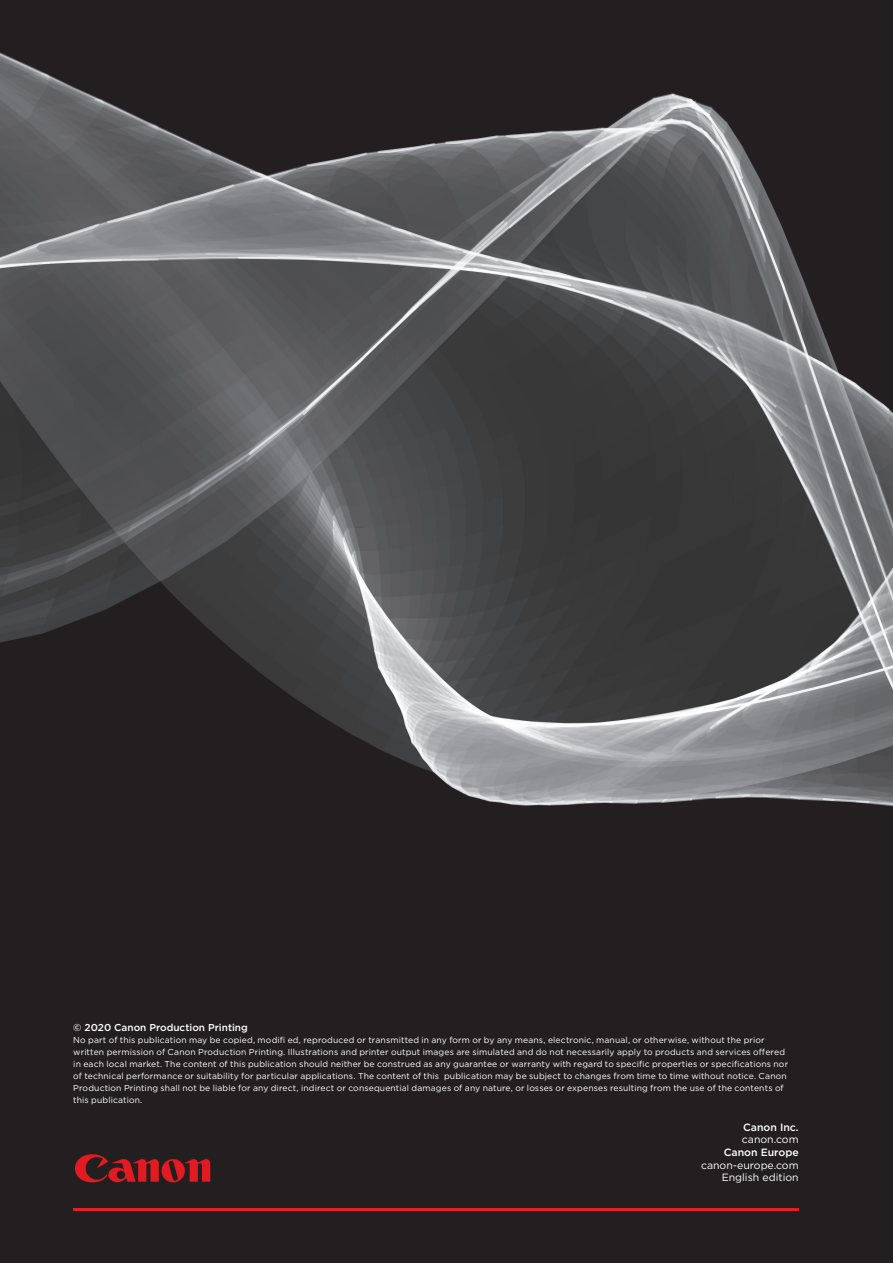
<style>
.page{position:relative;width:893px;height:1263px;background:#fff}
.page>*{position:absolute;margin:0;border:0;box-sizing:border-box;transform-origin:0 0}
.t1{font:10.5px/12.6px "Gotham";color:#fff;text-align:right}
.t2{font:500 10.5px "Gotham";color:#fff}
.t3{font:500 10.05px "Gotham";color:#fff}
.t4{font:8.55px/12px "Gotham";letter-spacing:.015em;color:#fff}
</style>
<div class="page">
<img style="left:0;top:0;width:893px;height:1263px">
<svg style="left:75px;top:1154px;width:135px;height:28px;background:#7e1c20"></svg>
<hr style="left:73px;top:1209px;width:726px;height:2px;background:#e41f25">
<p class="t3" style="left:73px;top:1020px;width:176px">© 2020 Canon Production Printing</p>
<p class="t4" style="left:73px;top:1033px;width:716px">No part of this publication may be copied, modifi ed, reproduced or transmitted in any form or by any means, electronic, manual, or otherwise, without the prior written permission of Canon Production Printing. Illustrations and printer output images are simulated and do not necessarily apply to products and services offered in each local market. The content of this publication should neither be construed as any guarantee or warranty with regard to specific properties or specifications nor of technical performance or suitability for particular applications. The content of this publication may be subject to changes from time to time without notice. Canon Production Printing shall not be liable for any direct, indirect or consequential damages of any nature, or losses or expenses resulting from the use of the contents of this publication.</p>
<p class="t2" style="left:743px;top:1120px;width:57px">Canon Inc.</p>
<p class="t1" style="left:742px;top:1133px;width:58px">canon.com</p>
<p class="t2" style="left:724px;top:1145px;width:76px">Canon Europe</p>
<p class="t1" style="left:701px;top:1158px;width:99px">canon-europe.com<br>English edition</p>
</div>
